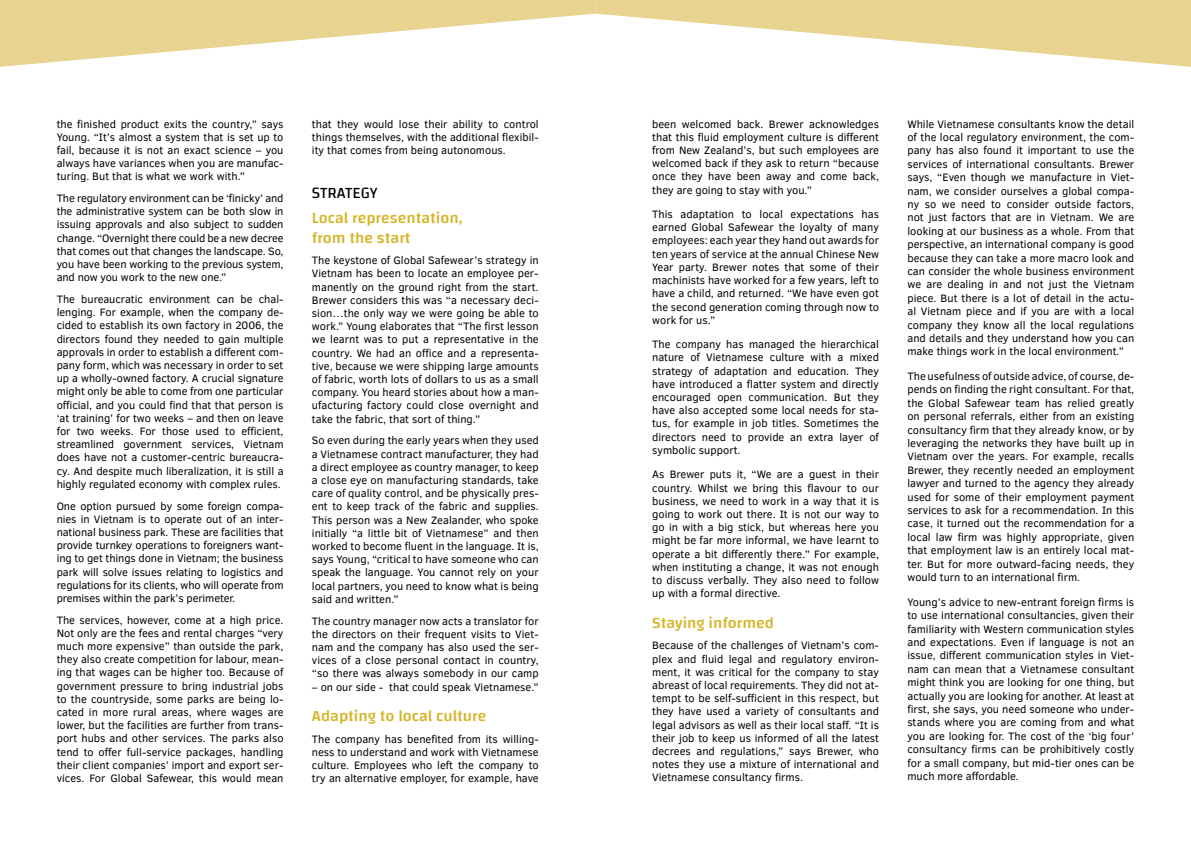
<style>
.page{position:relative;width:1191px;height:842px;background:#fff}
.page>*{position:absolute;margin:0;border:0;box-sizing:border-box;transform-origin:0 0}
.t1{font:500 16px/19.2px "Changa";color:#d6b426}
.t2{font:16px "Changa";color:#000}
.t3{font:11px/13.2px "Clear Sans";color:#000;text-align:justify}
</style>
<div class="page">
<svg style="left:595px;top:0;width:596px;height:67px;fill:#e8d390"></svg>
<svg style="left:0;top:0;width:595px;height:67px;fill:#e8d390"></svg>
<p class="t3" style="left:57px;top:117px;width:228px">the finished product exits the country,” says Young. “It’s almost a system that is set up to fail, because it is not an exact science – you always have variances when you are manufac&shy;turing. But that is what we work with.”</p>
<p class="t3" style="left:57px;top:192px;width:228px">The regulatory environment can be ‘finicky’ and the administrative system can be both slow in issuing approvals and also subject to sudden change. “Overnight there could be a new decree that comes out that changes the landscape. So, you have been working to the previous system, and now you work to the new one.”</p>
<p class="t3" style="left:57px;top:292px;width:228px">The bureaucratic environment can be chal&shy;lenging. For example, when the company de&shy;cided to establish its own factory in 2006, the directors found they needed to gain multiple approvals in order to establish a different com&shy;pany form, which was necessary in order to set up a wholly-owned factory. A crucial signature might only be able to come from one particular official, and you could find that that person is ‘at training’ for two weeks – and then on leave for two weeks. For those used to efficient, streamlined government services, Vietnam does have not a customer-centric bureaucra&shy;cy. And despite much liberalization, it is still a highly regulated economy with complex rules.</p>
<p class="t3" style="left:57px;top:499px;width:228px">One option pursued by some foreign compa&shy;nies in Vietnam is to operate out of an inter&shy;national business park. These are facilities that provide turnkey operations to foreigners want&shy;ing to get things done in Vietnam; the business park will solve issues relating to logistics and regulations for its clients, who will operate from premises within the park’s perimeter.</p>
<p class="t3" style="left:57px;top:613px;width:228px">The services, however, come at a high price.<br>Not only are the fees and rental charges “very much more expensive” than outside the park, they also create competition for labour, mean&shy;ing that wages can be higher too. Because of government pressure to bring industrial jobs to the countryside, some parks are being lo&shy;cated in more rural areas, where wages are lower, but the facilities are further from trans&shy;port hubs and other services. The parks also tend to offer full-service packages, handling their client companies’ import and export ser&shy;vices. For Global Safewear, this would mean</p>
<p class="t3" style="left:312px;top:117px;width:228px">that they would lose their ability to control things themselves, with the additional flexibil&shy;ity that comes from being autonomous.</p>
<h1 class="t2" style="left:312px;top:184px;width:67px">STRATEGY</h1>
<h1 class="t1" style="left:312px;top:208px;width:152px">Local representation, from the start</h1>
<p class="t3" style="left:312px;top:254px;width:228px">The keystone of Global Safewear’s strategy in Vietnam has been to locate an employee per&shy;manently on the ground right from the start.<br>Brewer considers this was “a necessary deci&shy;sion…the only way we were going be able to work.” Young elaborates that “The first lesson we learnt was to put a representative in the country. We had an office and a representa&shy;tive, because we were shipping large amounts of fabric, worth lots of dollars to us as a small company. You heard stories about how a man&shy;ufacturing factory could close overnight and take the fabric, that sort of thing.”</p>
<p class="t3" style="left:312px;top:434px;width:228px">So even during the early years when they used a Vietnamese contract manufacturer, they had a direct employee as country manager, to keep a close eye on manufacturing standards, take care of quality control, and be physically pres&shy;ent to keep track of the fabric and supplies.<br>This person was a New Zealander, who spoke initially “a little bit of Vietnamese” and then worked to become fluent in the language. It is, says Young, “critical to have someone who can speak the language. You cannot rely on your local partners, you need to know what is being said and written.”</p>
<p class="t3" style="left:312px;top:614px;width:228px">The country manager now acts a translator for the directors on their frequent visits to Viet&shy;nam and the company has also used the ser&shy;vices of a close personal contact in country, “so there was always somebody in our camp</p>
<p class="t3" style="left:312px;top:680px;width:228px">– on our side - that could speak Vietnamese.”</p>
<h1 class="t1" style="left:312px;top:706px;width:176px">Adapting to local culture</h1>
<p class="t3" style="left:312px;top:732px;width:228px">The company has benefited from its willing&shy;ness to understand and work with Vietnamese culture. Employees who left the company to try an alternative employer, for example, have</p>
<p class="t3" style="left:652px;top:117px;width:228px">been welcomed back. Brewer acknowledges that this fluid employment culture is different from New Zealand’s, but such employees are welcomed back if they ask to return “because once they have been away and come back, they are going to stay with you.”</p>
<p class="t3" style="left:652px;top:208px;width:228px">This adaptation to local expectations has earned Global Safewear the loyalty of many employees: each year they hand out awards for ten years of service at the annual Chinese New Year party. Brewer notes that some of their machinists have worked for a few years, left to have a child, and returned. “We have even got the second generation coming through now to work for us.”</p>
<p class="t3" style="left:652px;top:338px;width:228px">The company has managed the hierarchical nature of Vietnamese culture with a mixed strategy of adaptation and education. They have introduced a flatter system and directly encouraged open communication. But they have also accepted some local needs for sta&shy;tus, for example in job titles. Sometimes the directors need to provide an extra layer of symbolic support.</p>
<p class="t3" style="left:652px;top:468px;width:228px">As Brewer puts it, “We are a guest in their country. Whilst we bring this flavour to our business, we need to work in a way that it is going to work out there. It is not our way to go in with a big stick, but whereas here you might be far more informal, we have learnt to operate a bit differently there.” For example, when instituting a change, it was not enough to discuss verbally. They also need to follow up with a formal directive.</p>
<h1 class="t1" style="left:652px;top:613px;width:123px">Staying informed</h1>
<p class="t3" style="left:652px;top:639px;width:228px">Because of the challenges of Vietnam’s com&shy;plex and fluid legal and regulatory environ&shy;ment, it was critical for the company to stay abreast of local requirements. They did not at&shy;tempt to be self-sufficient in this respect, but they have used a variety of consultants and legal advisors as well as their local staff. “It is their job to keep us informed of all the latest decrees and regulations,” says Brewer, who notes they use a mixture of international and Vietnamese consultancy firms.</p>
<p class="t3" style="left:907px;top:117px;width:228px">While Vietnamese consultants know the detail of the local regulatory environment, the com&shy;pany has also found it important to use the services of international consultants. Brewer says, “Even though we manufacture in Viet&shy;nam, we consider ourselves a global compa&shy;ny so we need to consider outside factors, not just factors that are in Vietnam. We are looking at our business as a whole. From that perspective, an international company is good because they can take a more macro look and can consider the whole business environment we are dealing in and not just the Vietnam piece. But there is a lot of detail in the actu&shy;al Vietnam piece and if you are with a local company they know all the local regulations and details and they understand how you can make things work in the local environment.”</p>
<p class="t3" style="left:907px;top:369px;width:228px">The usefulness of outside advice, of course, de&shy;pends on finding the right consultant. For that, the Global Safewear team has relied greatly on personal referrals, either from an existing consultancy firm that they already know, or by leveraging the networks they have built up in Vietnam over the years. For example, recalls Brewer, they recently needed an employment lawyer and turned to the agency they already used for some of their employment payment services to ask for a recommendation. In this case, it turned out the recommendation for a local law firm was highly appropriate, given that employment law is an entirely local mat&shy;ter. But for more outward-facing needs, they would turn to an international firm.</p>
<p class="t3" style="left:907px;top:595px;width:228px">Young’s advice to new-entrant foreign firms is to use international consultancies, given their familiarity with Western communication styles and expectations. Even if language is not an issue, different communication styles in Viet&shy;nam can mean that a Vietnamese consultant might think you are looking for one thing, but actually you are looking for another. At least at first, she says, you need someone who under&shy;stands where you are coming from and what you are looking for. The cost of the ‘big four’ consultancy firms can be prohibitively costly for a small company, but mid-tier ones can be much more affordable.</p>
</div>
